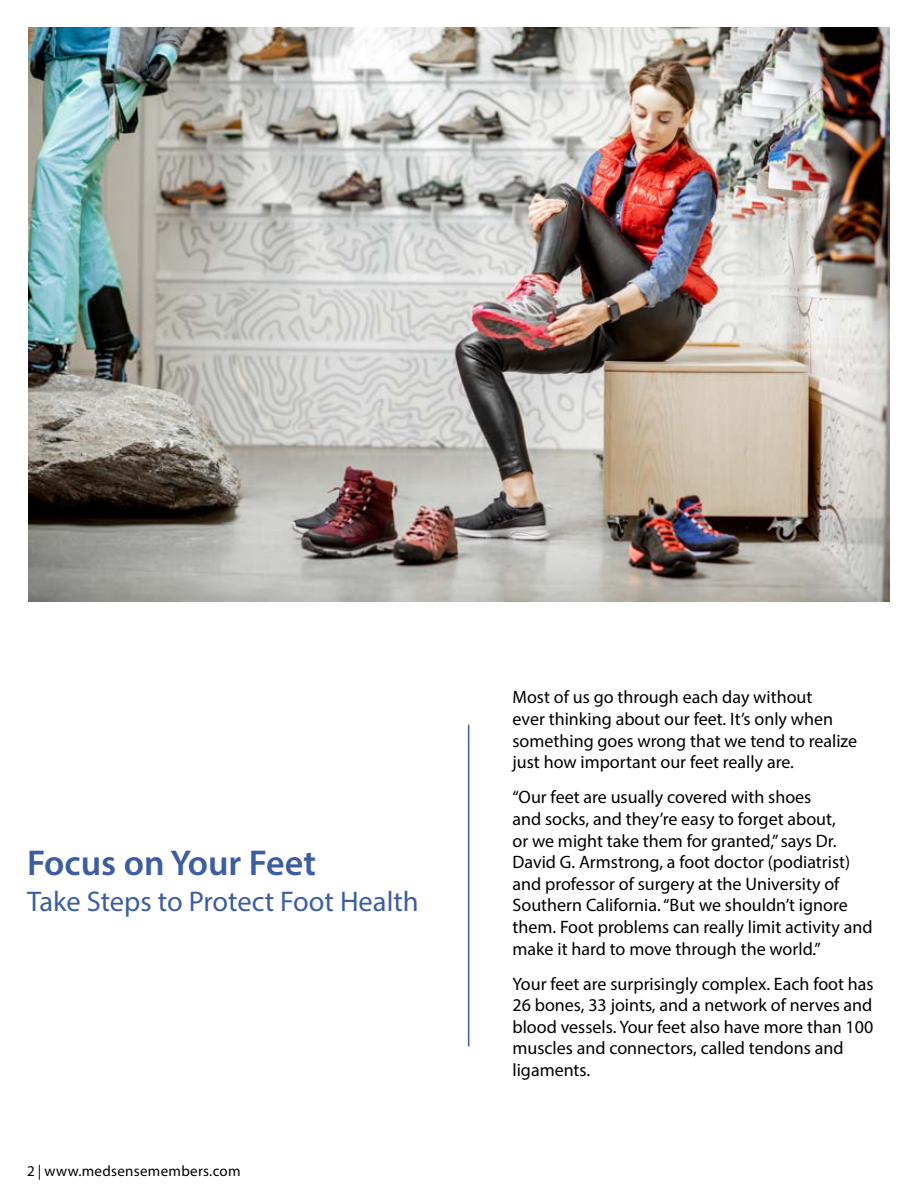
<style>
.page{position:relative;width:918px;height:1188px;background:#fff}
.page>*{position:absolute;margin:0;border:0;box-sizing:border-box;transform-origin:0 0}
.t1{font:600 36px "Myriad Pro";color:#3c5da2}
.t2{font:28.5px "Myriad Pro";color:#3c5da2}
.t3{font:18px/21.6px "Myriad Pro";color:#000}
.t4{font:15px "Myriad Pro";letter-spacing:.02em;color:#000}
</style>
<div class="page">
<img style="left:28px;top:27px;width:861px;height:575px">
<hr style="left:468px;top:725px;width:1px;height:322px;background:#3c5da2">
<h1 class="t1" style="left:27px;top:840px;width:291px">Focus on Your Feet</h1>
<h2 class="t2" style="left:27px;top:884px;width:393px">Take Steps to Protect Foot Health</h2>
<p class="t4" style="left:27px;top:1162px;width:215px">2 | www.medsensemembers.com</p>
<p class="t3" style="left:513px;top:686px;width:346px">Most of us go through each day without<br>ever thinking about our feet. It’s only when something goes wrong that we tend to realize just how important our feet really are.</p>
<p class="t3" style="left:513px;top:786px;width:361px">“Our feet are usually covered with shoes<br>and socks, and they’re easy to forget about,<br>or we might take them for granted,” says Dr.<br>David G. Armstrong, a foot doctor (podiatrist) and professor of surgery at the University of Southern California. “But we shouldn’t ignore them. Foot problems can really limit activity and make it hard to move through the world.”</p>
<p class="t3" style="left:513px;top:973px;width:363px">Your feet are surprisingly complex. Each foot has 26 bones, 33 joints, and a network of nerves and blood vessels. Your feet also have more than 100 muscles and connectors, called tendons and ligaments.</p>
</div>
